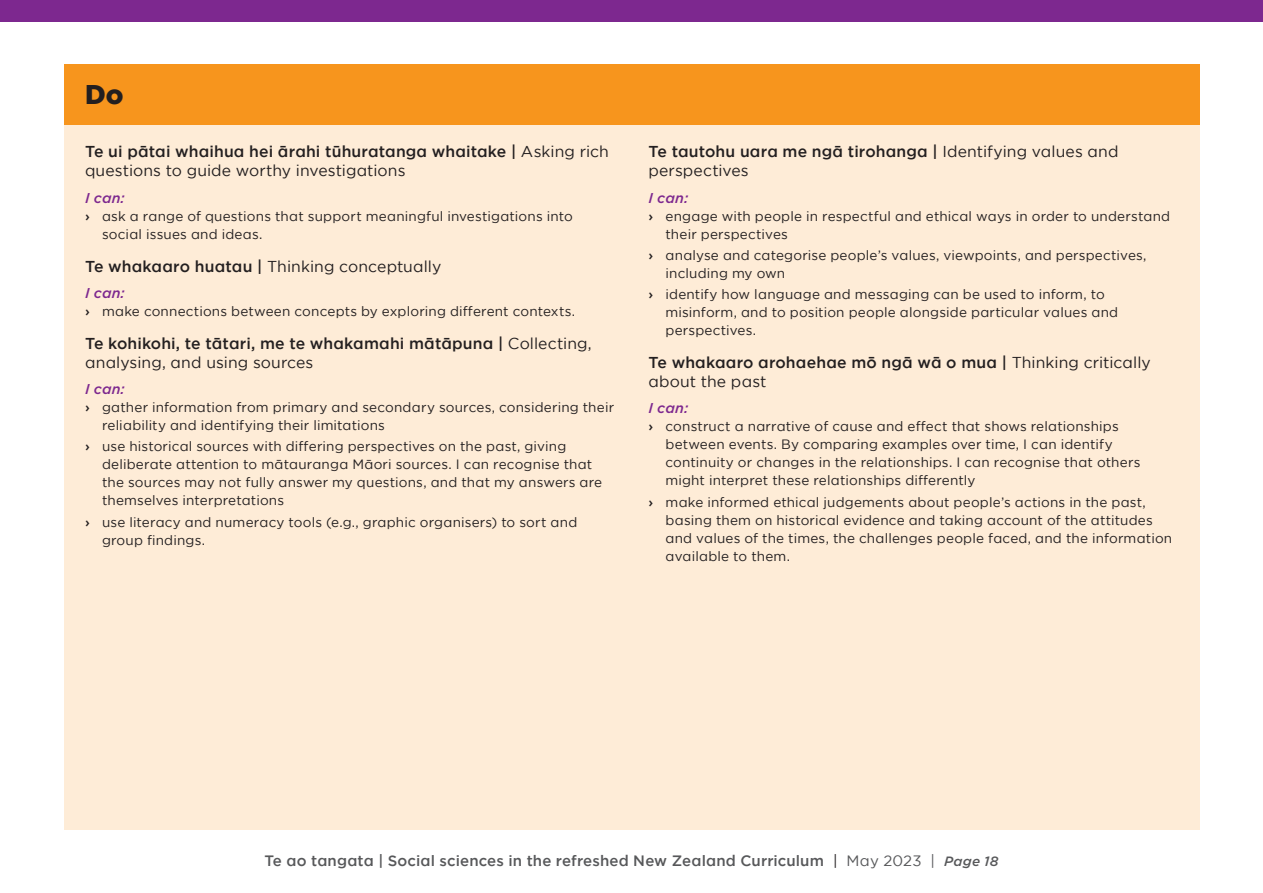
<style>
.page{position:relative;width:1263px;height:893px;background:#fff}
.page>*{position:absolute;margin:0;border:0;box-sizing:border-box;transform-origin:0 0}
.understand_know_do_headings{font:900 27px "Gotham";color:#231f20}
.t1{font:15.75px/18.9px "Gotham";letter-spacing:.005em;color:#231f20}
.t2{font:500 15.75px/18.9px "Gotham";letter-spacing:.005em;color:#231f20}
.t3{font:500 15px "Gotham";letter-spacing:.01em;color:#57585a}
.I_know__social_sciences_colour{font:italic 500 14.25px "Gotham";letter-spacing:.015em;color:#7d288f}
.t4{font:13.5px/18px "Gotham";letter-spacing:.015em;color:#231f20}
.s1{font-weight:500}
.s2{font-weight:400}
.s3{font-weight:400;color:#231f20}
.s4{font-style:italic;font-size:13.5px}
</style>
<div class="page">
<div style="left:0;top:0;width:1263px;height:21px;background:#7d288f"></div>
<div style="left:64px;top:64px;width:1135px;height:61px;background:#f7951d"></div>
<div style="left:64px;top:125px;width:1135px;height:704px;background:#feecd7"></div>
<p class="understand_know_do_headings" style="left:85px;top:76px;width:40px">Do</p>
<h2 class="t1" style="left:85px;top:142px;width:525px"><span class="s1">Te ui pātai whaihua hei ārahi tūhuratanga whaitake |</span> Asking rich questions to guide worthy investigations</h2>
<p class="I_know__social_sciences_colour" style="left:85px;top:189px;width:41px">I can:</p>
<p class="t4" style="left:102px;top:207px;width:472px;text-indent:-17px"><span class="s1">›</span> ask a range of questions that support meaningful investigations into social issues and ideas.</p>
<h2 class="t1" style="left:85px;top:256px;width:358px"><span class="s1">Te whakaaro huatau |</span> Thinking conceptually</h2>
<p class="I_know__social_sciences_colour" style="left:85px;top:284px;width:41px">I can:</p>
<p class="t4" style="left:85px;top:302px;width:492px"><span class="s1">›</span> make connections between concepts by exploring different contexts.</p>
<h2 class="t2" style="left:85px;top:334px;width:508px">Te kohikohi, te tātari, me te whakamahi mātāpuna | <span class="s2">Collecting, analysing, and using sources</span></h2>
<p class="I_know__social_sciences_colour" style="left:85px;top:380px;width:41px">I can:</p>
<p class="t4" style="left:102px;top:398px;width:514px;text-indent:-17px"><span class="s1">›</span> gather information from primary and secondary sources, considering their reliability and identifying their limitations</p>
<p class="t4" style="left:102px;top:437px;width:502px;text-indent:-17px"><span class="s1">›</span> use historical sources with differing perspectives on the past, giving deliberate attention to mātauranga Māori sources. I can recognise that the sources may not fully answer my questions, and that my answers are themselves interpretations</p>
<p class="t4" style="left:102px;top:513px;width:477px;text-indent:-17px"><span class="s1">›</span> use literacy and numeracy tools (e.g., graphic organisers) to sort and group findings.</p>
<h2 class="t1" style="left:648px;top:142px;width:472px"><span class="s1">Te tautohu uara me ngā tirohanga |</span> Identifying values and perspectives</h2>
<p class="I_know__social_sciences_colour" style="left:648px;top:189px;width:41px">I can:</p>
<p class="t4" style="left:665px;top:207px;width:506px;text-indent:-17px"><span class="s1">›</span> engage with people in respectful and ethical ways in order to understand their perspectives</p>
<p class="t4" style="left:665px;top:246px;width:482px;text-indent:-17px"><span class="s1">›</span> analyse and categorise people’s values, viewpoints, and perspectives, including my own</p>
<p class="t4" style="left:665px;top:285px;width:454px;text-indent:-17px"><span class="s1">›</span> identify how language and messaging can be used to inform, to misinform, and to position people alongside particular values and perspectives.</p>
<h2 class="t2" style="left:648px;top:353px;width:504px">Te whakaaro arohaehae mō ngā wā o mua | <span class="s2">Thinking critically about the past</span></h2>
<p class="I_know__social_sciences_colour" style="left:648px;top:399px;width:41px">I can:</p>
<p class="t4" style="left:665px;top:417px;width:476px;text-indent:-17px"><span class="s1">›</span> construct a narrative of cause and effect that shows relationships between events. By comparing examples over time, I can identify continuity or changes in the relationships. I can recognise that others might interpret these relationships differently</p>
<p class="t4" style="left:665px;top:493px;width:508px;text-indent:-17px"><span class="s1">›</span> make informed ethical judgements about people’s actions in the past, basing them on historical evidence and taking account of the attitudes and values of the times, the challenges people faced, and the information available to them.</p>
<p class="t3" style="left:264px;top:851px;width:736px">Te ao tangata | Social sciences in the refreshed New Zealand Curriculum <span class="s3">|</span> <span class="s2">May 2023 |</span> <span class="s4">Page 18</span></p>
</div>
